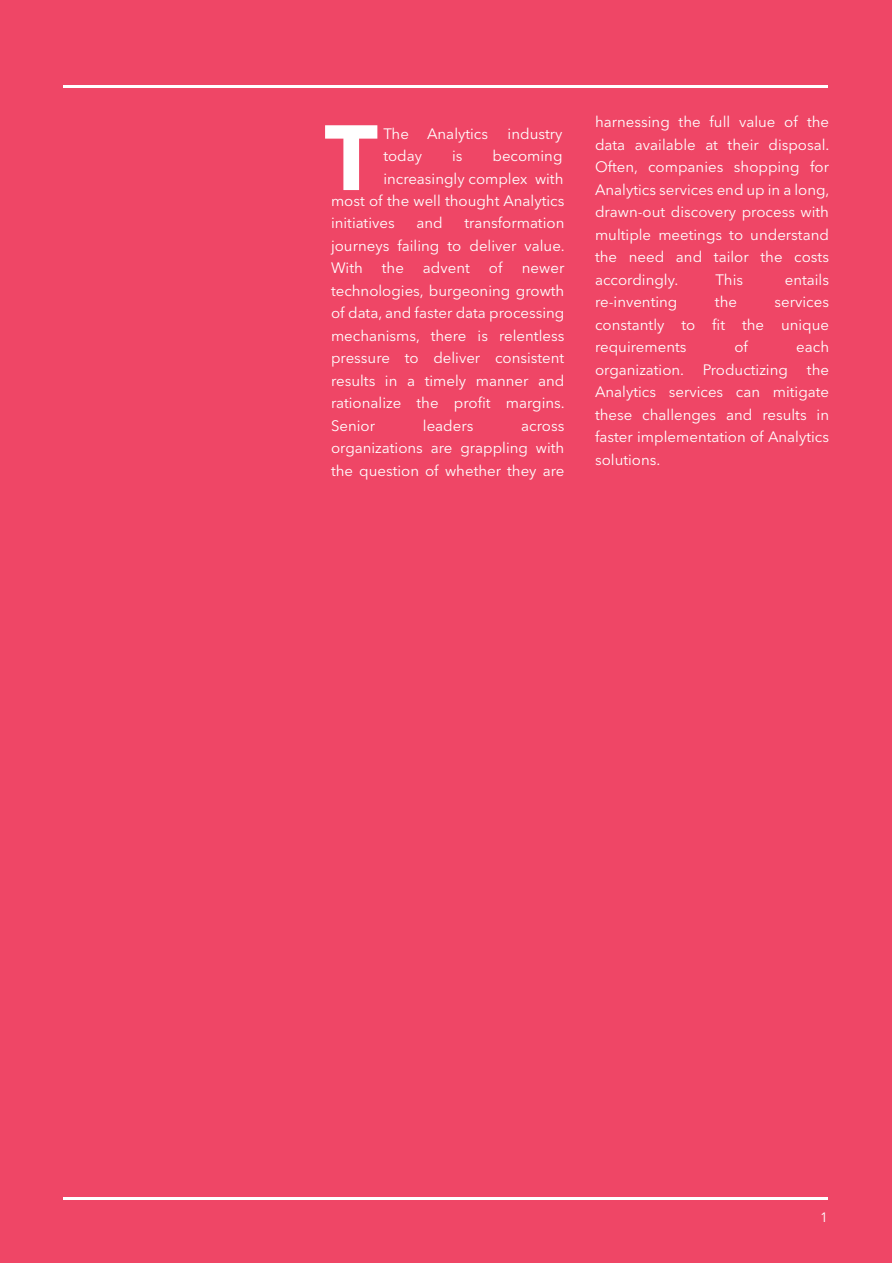
<style>
.page{position:relative;width:892px;height:1263px;background:#fff}
.page>*{position:absolute;margin:0;border:0;box-sizing:border-box;transform-origin:0 0}
.t1{font:700 91.5px "Avenir Next LT Pro";color:#fff}
.t2{font:15px/22.5px "Avenir Next LT Pro";color:#fff;text-align:justify}
.t3{font:13.5px "Avenir Next LT Pro";color:#fff}
</style>
<div class="page">
<div style="left:0;top:0;width:891px;height:1263px;background:#ef4666"></div>
<hr style="left:64px;top:85px;width:763px;height:2px;background:#fff">
<hr style="left:64px;top:1197px;width:763px;height:2px;background:#fff">
<h1 class="t1" style="left:324px;top:102px;width:55px">T</h1>
<p class="t2" style="left:383px;top:122px;width:106px">The Analytics</p>
<p class="t2" style="left:507px;top:122px;width:56px">industry</p>
<p class="t2" style="left:383px;top:145px;width:40px">today</p>
<p class="t2" style="left:452px;top:145px;width:12px">is</p>
<p class="t2" style="left:383px;top:145px;width:181px;text-align:right">becoming<br>increasingly complex with</p>
<p class="t2" style="left:331px;top:189px;width:235px">most of the well thought Analytics initiatives</p>
<p class="t2" style="left:331px;top:212px;width:235px;text-indent:133px">transformation journeys failing to deliver value.<br>With</p>
<p class="t2" style="left:416px;top:212px;width:28px">and</p>
<p class="t2" style="left:381px;top:257px;width:24px">the</p>
<p class="t2" style="left:423px;top:257px;width:48px">advent</p>
<p class="t2" style="left:488px;top:257px;width:15px">of</p>
<p class="t2" style="left:331px;top:257px;width:235px;text-indent:191px">newer technologies, burgeoning growth of data, and faster data processing mechanisms, there is relentless pressure to deliver consistent results in a timely manner and rationalize the profit margins.<br>Senior</p>
<p class="t2" style="left:422px;top:414px;width:52px">leaders</p>
<p class="t2" style="left:331px;top:414px;width:235px;text-indent:190px">across organizations are grappling with the question of whether they are</p>
<p class="t2" style="left:594px;top:111px;width:236px">harnessing the full value of the data available at their disposal.<br>Often, companies shopping for Analytics services end up in a long, drawn-out discovery process with multiple meetings to understand the need and tailor the costs accordingly.</p>
<p class="t2" style="left:715px;top:268px;width:29px">This</p>
<p class="t2" style="left:784px;top:268px;width:46px">entails</p>
<p class="t2" style="left:594px;top:291px;width:84px">re-inventing</p>
<p class="t2" style="left:714px;top:291px;width:24px">the</p>
<p class="t2" style="left:594px;top:291px;width:235px;text-indent:179px">services constantly to fit the unique requirements</p>
<p class="t2" style="left:734px;top:336px;width:15px">of</p>
<p class="t2" style="left:795px;top:336px;width:34px">each</p>
<p class="t2" style="left:594px;top:358px;width:194px">organization. Productizing</p>
<p class="t2" style="left:594px;top:358px;width:235px;text-indent:212px">the Analytics services can mitigate these challenges and results in faster implementation of Analytics solutions.</p>
<p class="t3" style="left:819px;top:1209px;width:9px">1</p>
</div>
